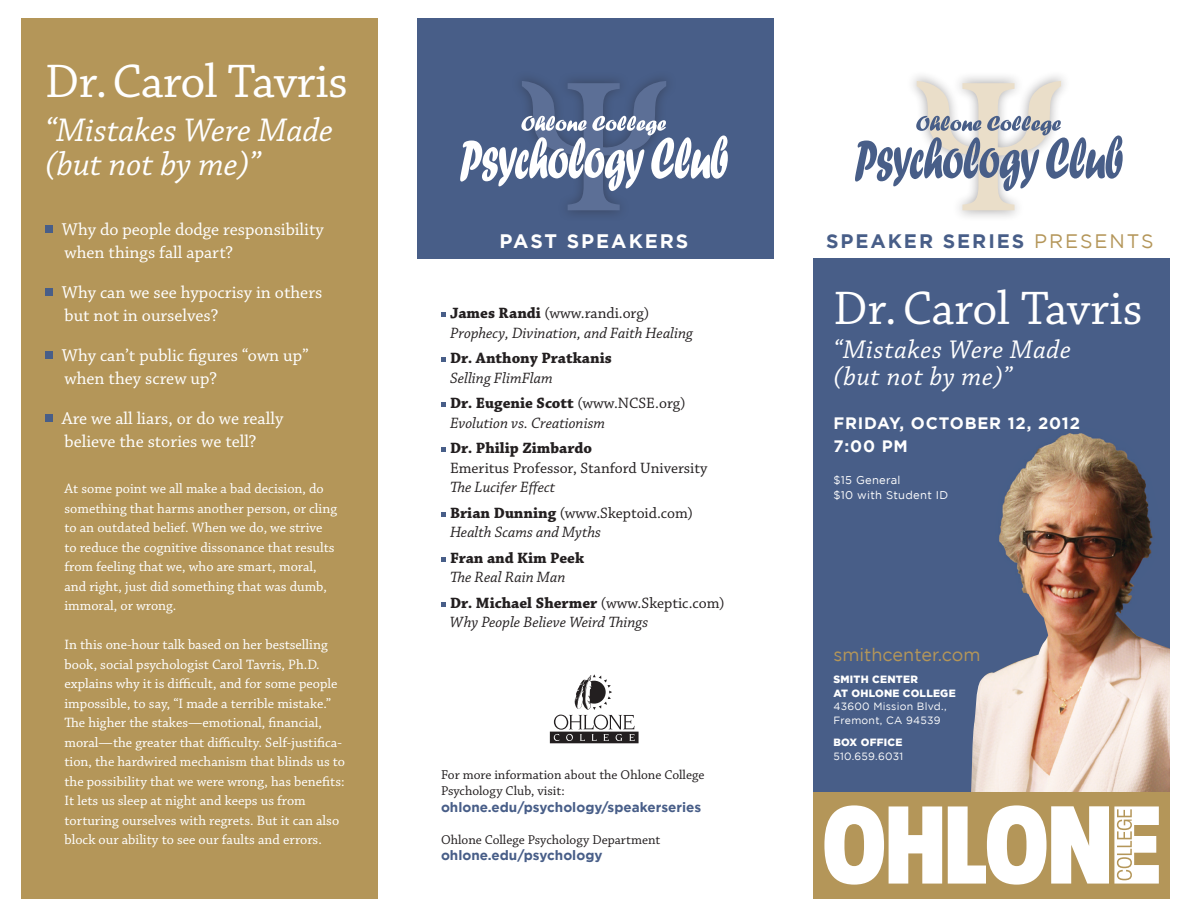
<style>
.page{position:relative;width:1188px;height:918px;background:#fff}
.page>*{position:absolute;margin:0;border:0;box-sizing:border-box;transform-origin:0 0}
.t1{font:49.5px "Chaparral Pro";letter-spacing:-.01em;color:#fff}
.t2{font:italic 34.5px "Chaparral Pro";color:#fff}
.t3{font:italic 27px "Chaparral Pro";letter-spacing:.025em;color:#fff}
.t4{font:700 19.5px "Gotham";letter-spacing:.1em;color:#485e88}
.t5{font:700 19.5px "Gotham";letter-spacing:.1em;color:#fff}
.t6{font:18px/22.5px "Chaparral Pro";color:#fff}
.t7{font:18px "Gotham";color:#b49659}
.t8{font:700 16.5px "Gotham";letter-spacing:.05em;color:#fff}
.t9{font:italic 15.75px/19.5px "Chaparral Pro";color:#231f20}
.t10{font:700 15.75px/19.5px "Chaparral Pro";color:#231f20}
.t11{font:15.75px/19.5px "Chaparral Pro";color:#231f20}
.t12{font:14.25px/19.5px "Chaparral Pro";color:#fff}
.t13{font:13.5px/16.5px "Chaparral Pro";color:#231f20}
.t14{font:700 13.5px "Gotham";color:#485e88}
.t15{font:11.25px "Gotham";letter-spacing:.025em;color:#fff}
.t16{font:10.5px "Gotham";letter-spacing:.025em;color:#fff}
.t17{font:900 10.5px "Gotham";letter-spacing:.025em;color:#fff}
.s1{font-weight:700;font-style:normal}
.s2{font-style:normal}
.s3{font-weight:400;font-style:italic}
.s4{font-weight:700}
.s5{font-style:italic}
.s6{font-weight:400}
.s7{font-weight:400;color:#b49659}
</style>
<div class="page">
<div style="left:813px;top:258px;width:357px;height:534px;background:#485e88"></div>
<div style="left:417px;top:18px;width:357px;height:240px;background:#485e88"></div>
<svg style="left:441px;top:312px;width:5px;height:5px"></svg>
<svg style="left:441px;top:357px;width:5px;height:5px"></svg>
<svg style="left:441px;top:402px;width:5px;height:5px"></svg>
<svg style="left:441px;top:447px;width:5px;height:5px"></svg>
<svg style="left:441px;top:512px;width:5px;height:5px"></svg>
<svg style="left:441px;top:557px;width:5px;height:5px"></svg>
<svg style="left:441px;top:602px;width:5px;height:5px"></svg>
<svg style="left:460px;top:81px;width:268px;height:129px"></svg>
<div style="left:21px;top:18px;width:357px;height:880px;background:#b49659"></div>
<div style="left:905px;top:70px;width:166px;height:151px;background:#231f20;opacity:.4"></div>
<svg style="left:855px;top:81px;width:268px;height:129px"></svg>
<div style="left:45px;top:226px;width:7px;height:7px;background:#485e88"></div>
<div style="left:45px;top:289px;width:7px;height:7px;background:#485e88"></div>
<div style="left:45px;top:352px;width:7px;height:7px;background:#485e88"></div>
<div style="left:45px;top:415px;width:7px;height:7px;background:#485e88"></div>
<svg style="left:550px;top:674px;width:89px;height:69px"></svg>
<img style="left:971px;top:433px;width:199px;height:359px">
<div style="left:813px;top:792px;width:357px;height:106px;background:#b49659"></div>
<svg style="left:824px;top:805px;width:335px;height:80px"></svg>
<p class="t1" style="left:45px;top:54px;width:305px">Dr.Carol Tavris</p>
<p class="t2" style="left:45px;top:111px;width:290px">“Mistakes Were Made</p>
<p class="t2" style="left:45px;top:146px;width:217px">(but not by me)”</p>
<p class="t6" style="left:62px;top:219px;width:264px">Why do people dodge responsibility when things fall apart?</p>
<p class="t6" style="left:62px;top:282px;width:262px">Why can we see hypocrisy in others but not in ourselves?</p>
<p class="t6" style="left:62px;top:345px;width:249px">Why can’t public figures “own up” when they screw up?</p>
<p class="t6" style="left:62px;top:408px;width:223px">Are we all liars, or do we really believe the stories we tell?</p>
<p class="t12" style="left:64px;top:480px;width:274px">At some point we all make a bad decision, do something that harms another person, or cling to an outdated belief. When we do, we strive to reduce the cognitive dissonance that results from feeling that we, who are smart, moral, and right, just did something that was dumb, immoral, or wrong.</p>
<p class="t12" style="left:64px;top:636px;width:282px">In this one-hour talk based on her bestselling book, social psychologist Carol Tavris, Ph.D. explains why it is difficult, and for some people impossible, to say, “I made a terrible mistake.” The higher the stakes—emotional, financial, moral—the greater that difficulty. Self-justifica&shy;tion, the hardwired mechanism that blinds us to the possibility that we were wrong, has benefits:<br>It lets us sleep at night and keeps us from torturing ourselves with regrets. But it can also block our ability to see our faults and errors.</p>
<p class="t5" style="left:500px;top:230px;width:190px">PAST SPEAKERS</p>
<p class="t9" style="left:450px;top:304px;width:245px"><span class="s1">James Randi</span> <span class="s2">(www.randi.org)<br></span>Prophecy, Divination, and Faith Healing</p>
<p class="t10" style="left:450px;top:349px;width:163px">Dr. Anthony Pratkanis<br><span class="s3">Selling FlimFlam</span></p>
<p class="t9" style="left:450px;top:394px;width:237px"><span class="s1">Dr. Eugenie Scott</span> <span class="s2">(www.NCSE.org)<br></span>Evolution vs. Creationism</p>
<p class="t11" style="left:450px;top:439px;width:259px"><span class="s4">Dr. Philip Zimbardo<br></span>Emeritus Professor, Stanford University<br><span class="s5">The Lucifer Effect</span></p>
<p class="t9" style="left:450px;top:504px;width:245px"><span class="s1">Brian Dunning</span> <span class="s2">(www.Skeptoid.com)<br></span>Health Scams and Myths</p>
<p class="t10" style="left:450px;top:549px;width:136px">Fran and Kim Peek<br><span class="s3">The Real Rain Man</span></p>
<p class="t10" style="left:450px;top:594px;width:276px">Dr. Michael Shermer <span class="s6">(www.Skeptic.com)</span></p>
<p class="t9" style="left:450px;top:613px;width:200px">Why People Believe Weird Things</p>
<p class="t13" style="left:441px;top:767px;width:265px">For more information about the Ohlone College<br>Psychology Club, visit:</p>
<p class="t14" style="left:441px;top:799px;width:262px">ohlone.edu/psychology/speakerseries</p>
<p class="t13" style="left:441px;top:832px;width:221px">Ohlone College Psychology Department</p>
<p class="t14" style="left:441px;top:848px;width:163px">ohlone.edu/psychology</p>
<p class="t4" style="left:826px;top:230px;width:329px">SPEAKER SERIES <span class="s7">PRESENTS</span></p>
<p class="t1" style="left:833px;top:281px;width:311px">Dr.Carol Tavris</p>
<p class="t3" style="left:833px;top:335px;width:239px">“Mistakes Were Made</p>
<p class="t3" style="left:833px;top:362px;width:181px">(but not by me)”</p>
<p class="t8" style="left:833px;top:414px;width:248px">FRIDAY, OCTOBER 12, 2012</p>
<p class="t8" style="left:833px;top:437px;width:76px">7:00 PM</p>
<p class="t15" style="left:833px;top:473px;width:69px">$15 General</p>
<p class="t15" style="left:833px;top:488px;width:116px">$10 with Student ID</p>
<p class="t7" style="left:833px;top:644px;width:149px">smithcenter.com</p>
<p class="t17" style="left:833px;top:673px;width:86px">SMITH CENTER</p>
<p class="t17" style="left:833px;top:687px;width:124px">AT OHLONE COLLEGE</p>
<p class="t16" style="left:833px;top:701px;width:115px">43600 Mission Blvd.,</p>
<p class="t16" style="left:833px;top:714px;width:109px">Fremont, CA 94539</p>
<p class="t17" style="left:833px;top:736px;width:71px">BOX OFFICE</p>
<p class="t16" style="left:833px;top:750px;width:71px">510.659.6031</p>
</div>
